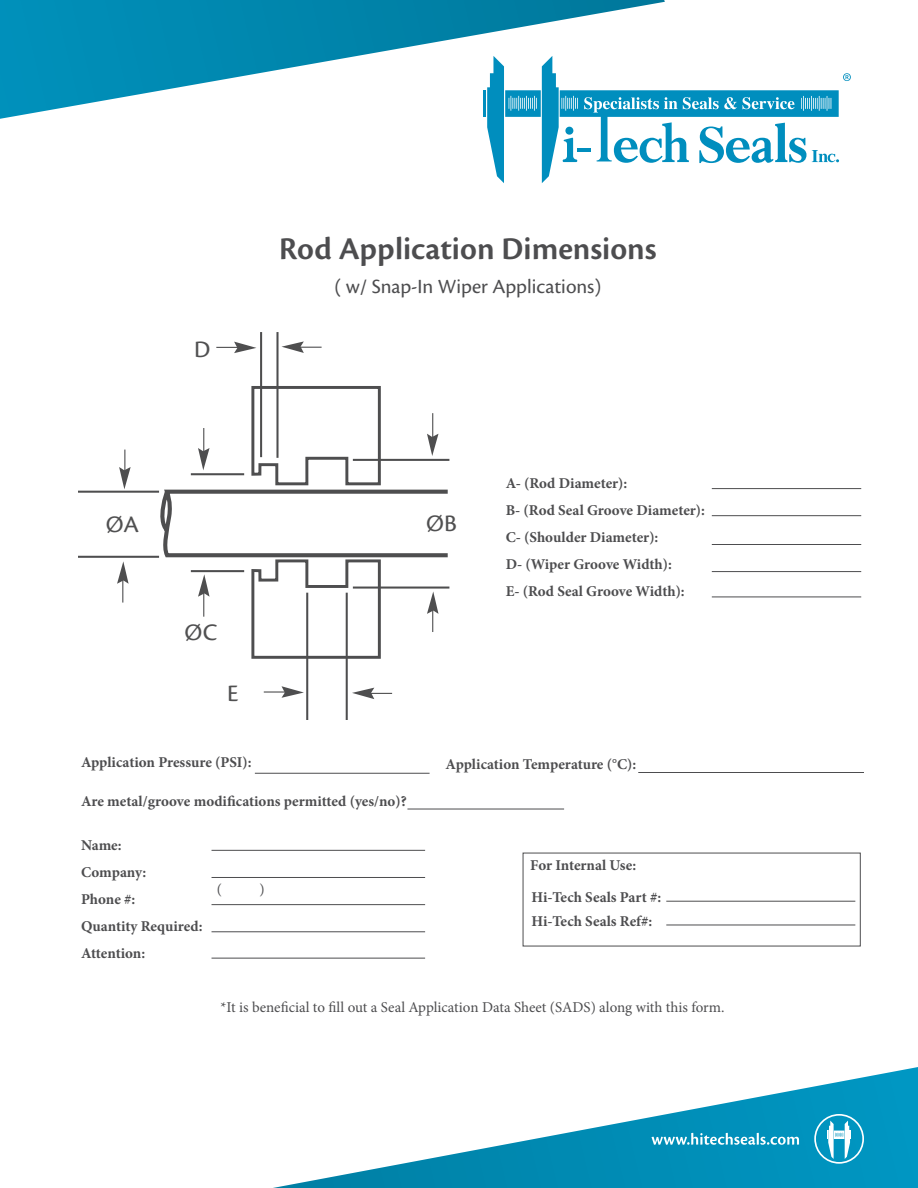
<style>
.page{position:relative;width:918px;height:1188px;background:#fff}
.page>*{position:absolute;margin:0;border:0;box-sizing:border-box;transform-origin:0 0}
.t1{font:600 33px "Cronos Pro";color:#4d4d4f}
.t2{font:24.6px "Cronos Pro Capt";color:#505051}
.t3{font:21px "Cronos Pro";color:#4d4d4f}
.t4{font:700 15px/27px "Minion Pro";letter-spacing:-.005em;color:#4d4d4f}
.t5{font:15px "Minion Pro";color:#4d4d4f}
</style>
<div class="page">
<hr style="left:666px;top:901px;width:189px;height:1px;background:#4d4d4f">
<hr style="left:666px;top:925px;width:189px;height:1px;background:#4d4d4f">
<hr style="left:212px;top:877px;width:213px;height:1px;background:#4d4d4f">
<hr style="left:212px;top:850px;width:213px;height:1px;background:#4d4d4f">
<hr style="left:255px;top:773px;width:175px;height:1px;background:#4d4d4f">
<hr style="left:407px;top:809px;width:157px;height:1px;background:#4d4d4f">
<hr style="left:212px;top:904px;width:213px;height:1px;background:#4d4d4f">
<hr style="left:212px;top:931px;width:213px;height:1px;background:#4d4d4f">
<hr style="left:212px;top:958px;width:213px;height:1px;background:#4d4d4f">
<hr style="left:638px;top:772px;width:226px;height:1px;background:#4d4d4f">
<hr style="left:78px;top:556px;width:81px;height:2px;background:#4e4e4f">
<hr style="left:78px;top:491px;width:81px;height:2px;background:#4e4e4f">
<hr style="left:306px;top:593px;width:2px;height:127px;background:#4e4e4f">
<hr style="left:346px;top:593px;width:2px;height:127px;background:#4e4e4f">
<hr style="left:276px;top:332px;width:3px;height:126px;background:#4e4e4f">
<hr style="left:260px;top:332px;width:2px;height:125px;background:#4e4e4f">
<svg style="left:157px;top:385px;width:293px;height:275px"></svg>
<svg style="left:117px;top:561px;width:12px;height:42px"></svg>
<svg style="left:216px;top:342px;width:40px;height:11px"></svg>
<svg style="left:281px;top:341px;width:41px;height:12px"></svg>
<hr style="left:264px;top:691px;width:22px;height:2px;background:#4e4e4f">
<svg style="left:282px;top:686px;width:22px;height:12px"></svg>
<svg style="left:352px;top:688px;width:40px;height:11px"></svg>
<svg style="left:119px;top:450px;width:12px;height:39px"></svg>
<hr style="left:712px;top:597px;width:149px;height:1px;background:#4d4d4f">
<hr style="left:712px;top:571px;width:149px;height:1px;background:#4d4d4f">
<hr style="left:712px;top:544px;width:149px;height:1px;background:#4d4d4f">
<hr style="left:712px;top:515px;width:149px;height:1px;background:#4d4d4f">
<hr style="left:712px;top:488px;width:149px;height:1px;background:#4d4d4f">
<svg style="left:487px;top:73px;width:364px;height:110px"></svg>
<svg style="left:273px;top:1067px;width:645px;height:121px"></svg>
<div style="left:814px;top:1114px;width:50px;height:50px;border:2px solid #fff;border-radius:50%"></div>
<svg style="left:827px;top:1121px;width:24px;height:38px"></svg>
<svg style="left:651px;top:1133px;width:148px;height:12px"></svg>
<svg style="left:0;top:0;width:665px;height:119px"></svg>
<h1 class="t1" style="left:279px;top:230px;width:379px">Rod Application Dimensions</h1>
<h2 class="t2" style="left:194px;top:335px;width:18px">D</h2>
<h2 class="t2" style="left:106px;top:510px;width:35px">ØA</h2>
<h2 class="t2" style="left:185px;top:618px;width:34px">ØC</h2>
<h2 class="t2" style="left:227px;top:679px;width:13px">E</h2>
<h3 class="t3" style="left:335px;top:275px;width:268px">( w/ Snap-In Wiper Applications)</h3>
<h2 class="t2" style="left:426px;top:510px;width:32px">ØB</h2>
<p class="t4" style="left:506px;top:469px;width:201px">A- (Rod Diameter):<br>B- (Rod Seal Groove Diameter):<br>C- (Shoulder Diameter):<br>D- (Wiper Groove Width):<br>E- (Rod Seal Groove Width):</p>
<p class="t4" style="left:81px;top:748px;width:172px">Application Pressure (PSI):</p>
<p class="t4" style="left:81px;top:787px;width:327px">Are metal/groove modifications permitted (yes/no)?</p>
<p class="t4" style="left:81px;top:832px;width:123px">Name:<br>Company:<br>Phone #:<br>Quantity Required:<br>Attention:</p>
<p class="t5" style="left:217px;top:879px;width:7px">(</p>
<p class="t5" style="left:260px;top:879px;width:7px">)</p>
<p class="t4" style="left:446px;top:751px;width:192px">Application Temperature (°C):</p>
<p class="t4" style="left:530px;top:851px;width:107px">For Internal Use:</p>
<p class="t4" style="left:532px;top:885px;width:131px;line-height:24px">Hi-Tech Seals Part #:<br>Hi-Tech Seals Ref#:</p>
<p class="t5" style="left:221px;top:997px;width:506px">*It is beneficial to fill out a Seal Application Data Sheet (SADS) along with this form.</p>
</div>
